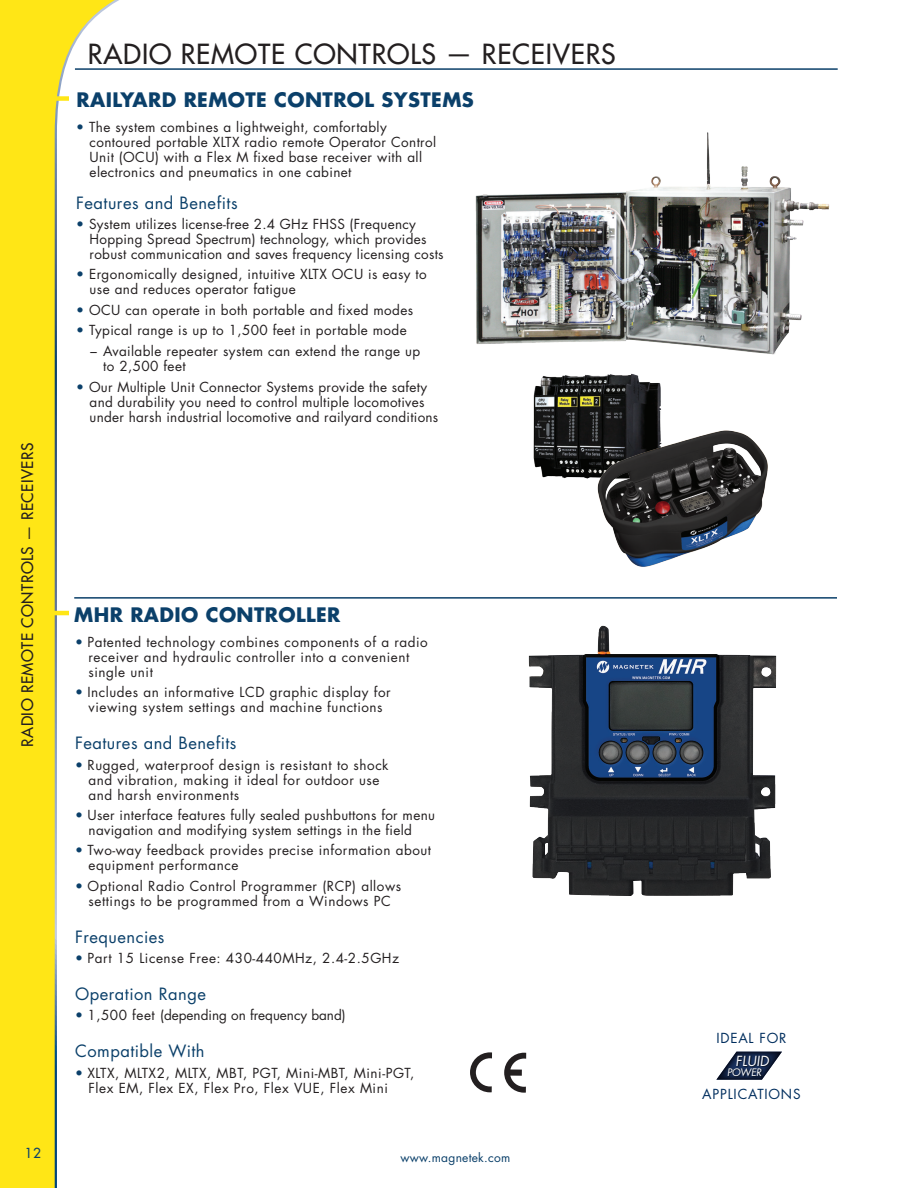
<style>
.page{position:relative;width:918px;height:1188px;background:#fff}
.page>*{position:absolute;margin:0;border:0;box-sizing:border-box;transform-origin:0 0}
.t1{font:500 27px "Futura Std";letter-spacing:.03em;color:#231f20}
.t2{font:700 19.35px "Futura Std";letter-spacing:.02em;color:#0b406a}
.t3{font:16.5px "Futura Std";letter-spacing:.03em;color:#0b406a}
.t4{font:500 15.6px "Futura Std";letter-spacing:.03em;color:#231f20}
.t5{font:13.5px/15px "Futura Std";letter-spacing:.03em;color:#231f20}
.t6{font:13.5px "Futura Std";color:#231f20}
.t7{font:13.5px "Futura Std";letter-spacing:.06em;color:#002e5e}
.t8{font:13.5px "Futura Std";color:#fff}
.t9{font:500 13.5px "Futura Std";color:#0b406a}
.t10{font:12px "Futura Std";letter-spacing:.02em;color:#0b406a}
.t11{font:10.05px "Futura Std";color:#fff}
.s1{font-weight:400}
.s2{color:#0b406a}
</style>
<div class="page">
<svg style="left:0;top:0;width:119px;height:1188px"></svg>
<hr style="left:75px;top:68px;width:763px;height:2px;background:#0b406a">
<div style="left:0;top:96px;width:69px;height:5px;background:#ffe616"></div>
<img style="left:528px;top:625px;width:249px;height:271px">
<svg style="left:470px;top:1052px;width:22px;height:40px"></svg>
<svg style="left:504px;top:1053px;width:22px;height:40px"></svg>
<svg style="left:735px;top:1052px;width:47px;height:4px"></svg>
<img style="left:716px;top:1053px;width:63px;height:27px">
<img style="left:475px;top:132px;width:355px;height:223px">
<img style="left:533px;top:373px;width:128px;height:106px">
<img style="left:595px;top:427px;width:173px;height:140px">
<hr style="left:74px;top:597px;width:763px;height:2px;background:#0b406a">
<hr style="left:0;top:611px;width:69px;height:4px;background:#ffe616">
<p class="t1" style="left:88px;top:37px;width:529px">RADIO REMOTE CONTROLS — RECEIVERS</p>
<p class="t4" style="left:18px;top:747px;width:305px;rotate:-90deg">RADIO REMOTE CONTROLS <span class="s1">—</span> RECEIVERS</p>
<p class="t2" style="left:77px;top:87px;width:399px">RAILYARD REMOTE CONTROL SYSTEMS</p>
<p class="t5" style="left:90px;top:119px;width:348px;text-indent:-14px"><span class="s2">•</span> The system combines a lightweight, comfortably contoured portable XLTX radio remote Operator Control Unit (OCU) with a Flex M fixed base receiver with all electronics and pneumatics in one cabinet</p>
<p class="t3" style="left:76px;top:192px;width:163px">Features and Benefits</p>
<p class="t5" style="left:90px;top:217px;width:356px;text-indent:-14px"><span class="s2">•</span> System utilizes license-free 2.4 GHz FHSS (Frequency<br>Hopping Spread Spectrum) technology, which provides robust communication and saves frequency licensing costs</p>
<p class="t5" style="left:90px;top:267px;width:339px;text-indent:-14px"><span class="s2">•</span> Ergonomically designed, intuitive XLTX OCU is easy to use and reduces operator fatigue</p>
<p class="t5" style="left:76px;top:302px;width:339px"><span class="s2">•</span> OCU can operate in both portable and fixed modes</p>
<p class="t5" style="left:76px;top:323px;width:332px"><span class="s2">•</span> Typical range is up to 1,500 feet in portable mode</p>
<p class="t5" style="left:103px;top:343px;width:319px;text-indent:-14px">− Available repeater system can extend the range up to 2,500 feet</p>
<p class="t5" style="left:90px;top:380px;width:350px;text-indent:-14px"><span class="s2">•</span> Our Multiple Unit Connector Systems provide the safety and durability you need to control multiple locomotives under harsh industrial locomotive and railyard conditions</p>
<p class="t2" style="left:74px;top:602px;width:268px">MHR RADIO CONTROLLER</p>
<p class="t5" style="left:89px;top:635px;width:341px;text-indent:-14px"><span class="s2">•</span> Patented technology combines components of a radio receiver and hydraulic controller into a convenient single unit</p>
<p class="t5" style="left:75px;top:685px;width:317px;text-align:center"><span class="s2">•</span> Includes an informative LCD graphic display for viewing system settings and machine functions</p>
<p class="t3" style="left:75px;top:733px;width:163px">Features and Benefits</p>
<p class="t5" style="left:89px;top:757px;width:302px;text-indent:-14px"><span class="s2">•</span> Rugged, waterproof design is resistant to shock and vibration, making it ideal for outdoor use and harsh environments</p>
<p class="t5" style="left:89px;top:808px;width:348px;text-indent:-14px"><span class="s2">•</span> User interface features fully sealed pushbuttons for menu navigation and modifying system settings in the field</p>
<p class="t5" style="left:89px;top:843px;width:344px;text-indent:-14px"><span class="s2">•</span> Two-way feedback provides precise information about equipment performance</p>
<p class="t5" style="left:75px;top:878px;width:328px;text-align:center"><span class="s2">•</span> Optional Radio Control Programmer (RCP) allows settings to be programmed from a Windows PC</p>
<p class="t3" style="left:75px;top:926px;width:91px">Frequencies</p>
<p class="t5" style="left:75px;top:951px;width:326px"><span class="s2">•</span> Part 15 License Free: 430-440MHz, 2.4-2.5GHz</p>
<p class="t3" style="left:75px;top:983px;width:132px">Operation Range</p>
<p class="t6" style="left:75px;top:1007px;width:272px"><span class="s2">•</span> 1,500 feet (depending on frequency band)</p>
<p class="t3" style="left:75px;top:1041px;width:131px">Compatible With</p>
<p class="t5" style="left:89px;top:1065px;width:327px;text-indent:-14px"><span class="s2">•</span> XLTX, MLTX2, MLTX, MBT, PGT, Mini-MBT, Mini-PGT,<br>Flex EM, Flex EX, Flex Pro, Flex VUE, Flex Mini</p>
<p class="t9" style="left:25px;top:1144px;width:18px">12</p>
<p class="t10" style="left:401px;top:1150px;width:111px">www.magnetek.com</p>
<p class="t7" style="left:716px;top:1029px;width:72px">IDEAL FOR</p>
<p class="t8" style="left:736px;top:1052px;width:37px">FLUID</p>
<p class="t11" style="left:727px;top:1066px;width:38px">POWER</p>
<p class="t7" style="left:702px;top:1085px;width:100px">APPLICATIONS</p>
</div>
